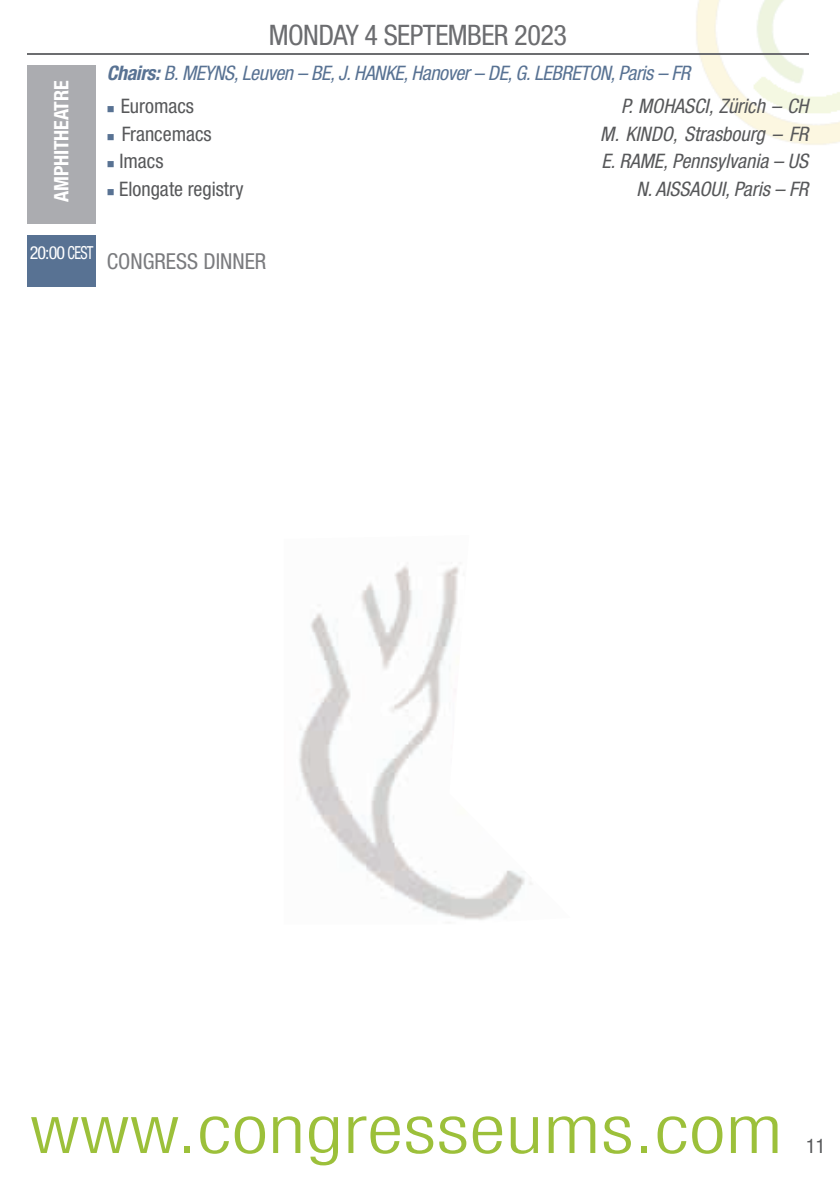
<style>
.page{position:relative;width:840px;height:1191px;background:#fff}
.page>*{position:absolute;margin:0;border:0;box-sizing:border-box;transform-origin:0 0}
.t1{font:300 condensed 67.6px "Helvetica Neue LT Std";letter-spacing:.01em;color:#9cc03a;scale:1.23 1}
.t2{font:condensed 28.2px "Helvetica Neue LT Std";letter-spacing:-.02em;color:#6c6d70}
.t3{font:condensed 22px "Helvetica Neue LT Std";color:#7a7b7e}
.t4{font:italic condensed 20px "Helvetica Neue LT Std";color:#57585a}
.t5{font:italic condensed 20px "Helvetica Neue LT Std";color:#587293}
.t6{font:condensed 20px "Helvetica Neue LT Std";color:#57585a}
.t7{font:700 condensed 20px "Helvetica Neue LT Std";letter-spacing:-.01em;color:#fff}
.s1{font-weight:700}
.s2{color:#587293}
</style>
<div class="page">
<img style="left:688px;top:0;width:151px;height:145px">
<div style="left:27px;top:65px;width:68px;height:159px;background:#abacb0"></div>
<div style="left:27px;top:235px;width:68px;height:51px;background:#587293"></div>
<hr style="left:27px;top:54px;width:781px;height:1px;background:#6c6d70">
<img style="left:299px;top:565px;width:233px;height:355px">
<p class="t7" style="left:49px;top:202px;width:123px;rotate:-90deg">AMPHITHEATRE</p>
<h2 class="t2" style="left:268px;top:19px;width:299px">MONDAY 4 SEPTEMBER 2023</h2>
<p class="t5" style="left:107px;top:61px;width:589px"><span class="s1">Chairs:</span>B.MEYNS,Leuven–BE,J.HANKE,Hanover–DE,G.LEBRETON,Paris–FR</p>
<p class="t6" style="left:107px;top:94px;width:89px"><span class="s2">■</span> Euromacs</p>
<p class="t4" style="left:620px;top:94px;width:193px">P.MOHASCI,Zürich – CH</p>
<p class="t6" style="left:107px;top:122px;width:106px"><span class="s2">■</span> Francemacs</p>
<p class="t4" style="left:600px;top:122px;width:214px">M. KINDO, Strasbourg – FR</p>
<p class="t6" style="left:107px;top:150px;width:58px"><span class="s2">■</span> Imacs</p>
<p class="t4" style="left:601px;top:150px;width:213px">E.RAME,Pennsylvania– US</p>
<p class="t6" style="left:107px;top:177px;width:138px"><span class="s2">■</span> Elongate registry</p>
<p class="t4" style="left:636px;top:177px;width:178px">N.AISSAOUI,Paris– FR</p>
<p class="t3" style="left:30px;top:248px;width:238px"><sup>20:00</sup> <sup>CEST</sup> CONGRESS DINNER</p>
<h1 class="t1" style="left:30px;top:1090px;width:612px">www.congresseums.com</h1>
<p class="t6" style="left:805px;top:1134px;width:21px">11</p>
</div>
